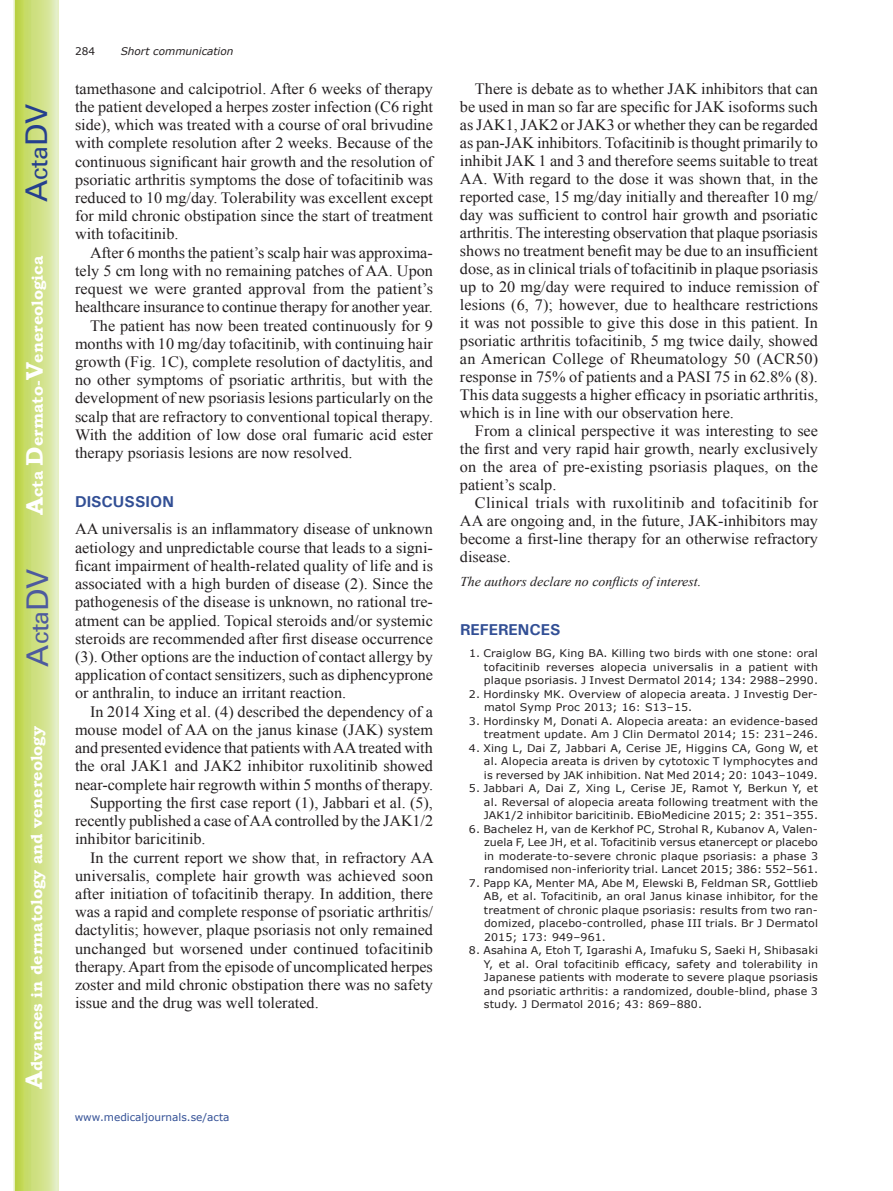
<style>
.page{position:relative;width:893px;height:1191px;background:#fff}
.page>*{position:absolute;margin:0;border:0;box-sizing:border-box;transform-origin:0 0}
.t1{font:30px "Univers";color:#4d5a9e}
.t2{font:30px "Univers";color:#253f8e}
.t3{font:15.75px/18px "Times New Roman";color:#231f20;text-align:justify}
.t4{font:700 15.75px "Bookman Old Style";color:#fff}
.t5{font:700 15.75px "Univers";color:#324f95}
.t6{font:italic 13.5px "Times New Roman";color:#231f20}
.t7{font:10.5px/13.5px "Verdana";letter-spacing:.01em;color:#231f20;text-align:justify;scale:1.05 1}
.t8{font:10.5px "Verdana";color:#324f95}
.t9{font:italic 10.5px "Verdana";color:#231f20}
.t10{font:10.5px "Verdana";letter-spacing:.01em;color:#231f20}
.s1{font-size:24px}
</style>
<div class="page">
<svg style="left:14px;top:0;width:45px;height:1191px;background:#cfe084"></svg>
<h1 class="t2" style="left:19px;top:202px;width:100px;rotate:-90deg">A<span class="s1">cta</span>DV</h1>
<p class="t4" style="left:28px;top:515px;width:260px;rotate:-90deg"><span class="s1">A</span>cta <span class="s1">D</span>ermato-<span class="s1">V</span>enereologica</p>
<h1 class="t1" style="left:20px;top:666px;width:100px;rotate:-90deg">A<span class="s1">cta</span>DV</h1>
<p class="t4" style="left:27px;top:1088px;width:364px;rotate:-90deg"><span class="s1">A</span>dvances in dermatology and venereology</p>
<p class="t10" style="left:75px;top:44px;width:22px">284</p>
<p class="t9" style="left:121px;top:44px;width:114px">Short communication</p>
<p class="t3" style="left:75px;top:79px;width:360px">tamethasone and calcipotriol. After 6 weeks of therapy the patient developed a herpes zoster infection (C6 right side), which was treated with a course of oral brivudine with complete resolution after 2 weeks. Because of the continuous significant hair growth and the resolution of psoriatic arthritis symptoms the dose of tofacitinib was reduced to 10 mg/day. Tolerability was excellent except for mild chronic obstipation since the start of treatment with tofacitinib.</p>
<p class="t3" style="left:90px;top:243px;width:344px">After 6 months the patient’s scalp hair was approxima-</p>
<p class="t3" style="left:75px;top:261px;width:359px">tely 5 cm long with no remaining patches of AA. Upon</p>
<p class="t3" style="left:75px;top:279px;width:360px">request we were granted approval from the patient’s</p>
<p class="t3" style="left:75px;top:298px;width:359px">healthcare insurance to continue therapy for another year.</p>
<p class="t3" style="left:90px;top:316px;width:344px">The patient has now been treated continuously for 9</p>
<p class="t3" style="left:75px;top:334px;width:359px">months with 10 mg/day tofacitinib, with continuing hair</p>
<p class="t3" style="left:75px;top:352px;width:359px">growth (Fig. 1C), complete resolution of dactylitis, and</p>
<p class="t3" style="left:75px;top:371px;width:359px">no other symptoms of psoriatic arthritis, but with the</p>
<p class="t3" style="left:75px;top:389px;width:360px">development of new psoriasis lesions particularly on the</p>
<p class="t3" style="left:75px;top:407px;width:360px">scalp that are refractory to conventional topical therapy.</p>
<p class="t3" style="left:75px;top:425px;width:359px">With the addition of low dose oral fumaric acid ester</p>
<p class="t3" style="left:75px;top:443px;width:279px">therapy psoriasis lesions are now resolved.</p>
<p class="t5" style="left:75px;top:492px;width:100px">DISCUSSION</p>
<p class="t3" style="left:75px;top:520px;width:360px">AA universalis is an inflammatory disease of unknown aetiology and unpredictable course that leads to a signi&shy;ficant impairment of health-related quality of life and is associated with a high burden of disease (2). Since the pathogenesis of the disease is unknown, no rational tre&shy;atment can be applied. Topical steroids and/or systemic steroids are recommended after first disease occurrence (3). Other options are the induction of contact allergy by application of contact sensitizers, such as diphencyprone or anthralin, to induce an irritant reaction.</p>
<p class="t3" style="left:90px;top:702px;width:344px">In 2014 Xing et al. (4) described the dependency of a</p>
<p class="t3" style="left:75px;top:720px;width:359px">mouse model of AA on the janus kinase (JAK) system</p>
<p class="t3" style="left:75px;top:738px;width:359px">and presented evidence that patients with AA treated with</p>
<p class="t3" style="left:75px;top:757px;width:359px">the oral JAK1 and JAK2 inhibitor ruxolitinib showed</p>
<p class="t3" style="left:75px;top:775px;width:360px">near-complete hair regrowth within 5 months of therapy.</p>
<p class="t3" style="left:90px;top:793px;width:344px">Supporting the first case report (1), Jabbari et al. (5),</p>
<p class="t3" style="left:75px;top:811px;width:360px">recently published a case of AA controlled by the JAK1/2</p>
<p class="t3" style="left:75px;top:829px;width:132px">inhibitor baricitinib.</p>
<p class="t3" style="left:90px;top:848px;width:345px">In the current report we show that, in refractory AA</p>
<p class="t3" style="left:75px;top:866px;width:360px">universalis, complete hair growth was achieved soon</p>
<p class="t3" style="left:75px;top:884px;width:359px">after initiation of tofacitinib therapy. In addition, there</p>
<p class="t3" style="left:75px;top:902px;width:359px">was a rapid and complete response of psoriatic arthritis/</p>
<p class="t3" style="left:75px;top:921px;width:360px">dactylitis; however, plaque psoriasis not only remained</p>
<p class="t3" style="left:75px;top:939px;width:360px">unchanged but worsened under continued tofacitinib</p>
<p class="t3" style="left:75px;top:957px;width:359px">therapy. Apart from the episode of uncomplicated herpes</p>
<p class="t3" style="left:75px;top:975px;width:359px">zoster and mild chronic obstipation there was no safety</p>
<p class="t3" style="left:75px;top:993px;width:245px">issue and the drug was well tolerated.</p>
<p class="t3" style="left:460px;top:79px;width:360px;text-indent:15px">There is debate as to whether JAK inhibitors that can be used in man so far are specific for JAK isoforms such as JAK1, JAK2 or JAK3 or whether they can be regarded as pan-JAK inhibitors. Tofacitinib is thought primarily to inhibit JAK 1 and 3 and therefore seems suitable to treat AA. With regard to the dose it was shown that, in the reported case, 15 mg/day initially and thereafter 10 mg/ day was sufficient to control hair growth and psoriatic arthritis. The interesting observation that plaque psoriasis shows no treatment benefit may be due to an insufficient dose, as in clinical trials of tofacitinib in plaque psoriasis up to 20 mg/day were required to induce remission of lesions (6, 7); however, due to healthcare restrictions it was not possible to give this dose in this patient. In psoriatic arthritis tofacitinib, 5 mg twice daily, showed an American College of Rheumatology 50 (ACR50) response in 75% of patients and a PASI 75 in 62.8% (8).<br>This data suggests a higher efficacy in psoriatic arthritis, which is in line with our observation here.</p>
<p class="t3" style="left:460px;top:421px;width:360px;text-indent:15px">From a clinical perspective it was interesting to see the first and very rapid hair growth, nearly exclusively on the area of pre-existing psoriasis plaques, on the patient’s scalp.</p>
<p class="t3" style="left:460px;top:493px;width:360px;text-indent:15px">Clinical trials with ruxolitinib and tofacitinib for AA are ongoing and, in the future, JAK-inhibitors may become a first-line therapy for an otherwise refractory disease.</p>
<p class="t6" style="left:460px;top:572px;width:243px">The authors declare no conflicts of interest.</p>
<p class="t5" style="left:460px;top:619px;width:102px">REFERENCES</p>
<p class="t7" style="left:484px;top:646px;width:320px;text-indent:-15px">1. Craiglow BG, King BA. Killing two birds with one stone: oral tofacitinib reverses alopecia universalis in a patient with plaque psoriasis. J Invest Dermatol 2014; 134: 2988–2990.</p>
<p class="t7" style="left:484px;top:687px;width:320px;text-indent:-15px">2. Hordinsky MK. Overview of alopecia areata. J Investig Der&shy;matol Symp Proc 2013; 16: S13–15.</p>
<p class="t7" style="left:469px;top:714px;width:334px;text-align:right">3. Hordinsky M, Donati A. Alopecia areata: an evidence-based treatment update. Am J Clin Dermatol 2014; 15: 231–246.</p>
<p class="t7" style="left:484px;top:741px;width:320px;text-indent:-15px">4. Xing L, Dai Z, Jabbari A, Cerise JE, Higgins CA, Gong W, et al. Alopecia areata is driven by cytotoxic T lymphocytes and is reversed by JAK inhibition. Nat Med 2014; 20: 1043–1049.</p>
<p class="t7" style="left:484px;top:781px;width:320px;text-indent:-15px">5. Jabbari A, Dai Z, Xing L, Cerise JE, Ramot Y, Berkun Y, et al. Reversal of alopecia areata following treatment with the JAK1/2 inhibitor baricitinib. EBioMedicine 2015; 2: 351–355.</p>
<p class="t7" style="left:484px;top:822px;width:320px;text-indent:-15px">6. Bachelez H, van de Kerkhof PC, Strohal R, Kubanov A, Valen&shy;zuela F, Lee JH, et al. Tofacitinib versus etanercept or placebo in moderate-to-severe chronic plaque psoriasis: a phase 3 randomised non-inferiority trial. Lancet 2015; 386: 552–561.</p>
<p class="t7" style="left:484px;top:876px;width:320px;text-indent:-15px">7. Papp KA, Menter MA, Abe M, Elewski B, Feldman SR, Gottlieb AB, et al. Tofacitinib, an oral Janus kinase inhibitor, for the treatment of chronic plaque psoriasis: results from two ran&shy;domized, placebo-controlled, phase III trials. Br J Dermatol 2015; 173: 949–961.</p>
<p class="t7" style="left:484px;top:943px;width:320px;text-indent:-15px">8. Asahina A, Etoh T, Igarashi A, Imafuku S, Saeki H, Shibasaki Y, et al. Oral tofacitinib efficacy, safety and tolerability in Japanese patients with moderate to severe plaque psoriasis and psoriatic arthritis: a randomized, double-blind, phase 3 study. J Dermatol 2016; 43: 869–880.</p>
<p class="t8" style="left:75px;top:1109px;width:156px">www.medicaljournals.se/acta</p>
</div>
